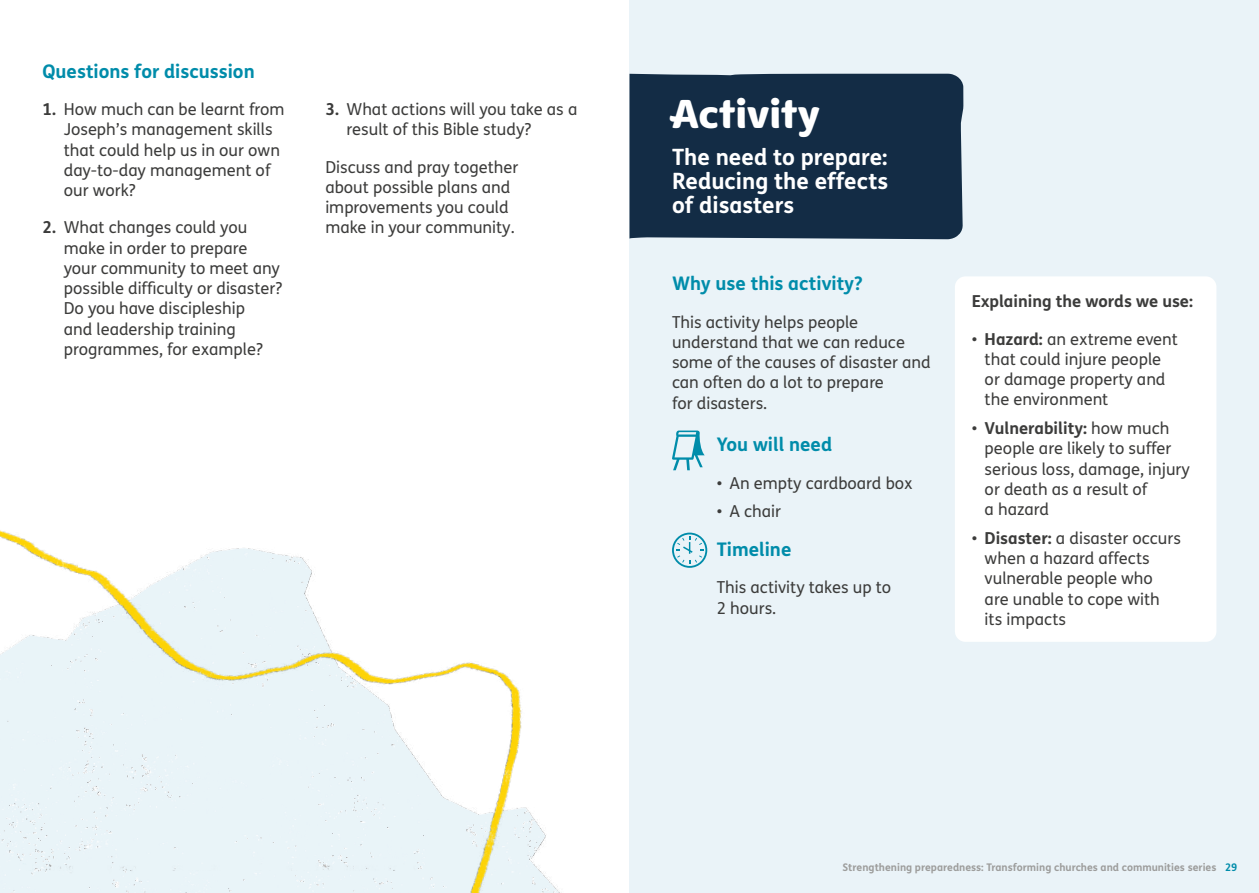
<style>
.page{position:relative;width:1259px;height:893px;background:#fff}
.page>*{position:absolute;margin:0;border:0;box-sizing:border-box;transform-origin:0 0}
.t1{font:39px "Tearfund Sans";color:#fff}
.t2{font:700 22.5px/24px "FS Me";color:#fff;text-align:justify}
.t3{font:700 18.75px "FS Me";color:#008caa}
.t4{font:16.5px/20.2px "FS Me";color:#3c3c3b}
.t5{font:700 16.5px "FS Me";color:#3c3c3b}
.t6{font:700 10.5px "FS Me";color:#9d9d9c}
.s1{font-weight:700}
.s2{color:#008caa}
</style>
<div class="page">
<div style="left:629px;top:0;width:630px;height:893px;background:#eaf3f8"></div>
<div style="left:629px;top:74px;width:334px;height:165px;background:#132c45"></div>
<img style="left:0;top:530px;width:560px;height:363px">
<svg style="left:672px;top:533px;width:35px;height:35px"></svg>
<svg style="left:672px;top:431px;width:33px;height:39px"></svg>
<div style="left:955px;top:276px;width:261px;height:366px;background:#fff;border-radius:11px"></div>
<p class="t3" style="left:43px;top:57px;width:214px">Questions for discussion</p>
<p class="t4" style="left:43px;top:99px;width:243px"><span class="s1">1.</span> How much can be learnt from</p>
<p class="t4" style="left:325px;top:99px;width:253px"><span class="s1">3.</span> What actions will you take as a</p>
<p class="t4" style="left:64px;top:119px;width:210px">Joseph’s management skills</p>
<p class="t4" style="left:347px;top:119px;width:186px">result of this Bible study?</p>
<p class="t4" style="left:64px;top:139px;width:218px">that could help us in our own day-to-day management of</p>
<p class="t4" style="left:325px;top:156px;width:194px">Discuss and pray together</p>
<p class="t4" style="left:64px;top:180px;width:73px">our work?</p>
<p class="t4" style="left:325px;top:177px;width:186px">about possible plans and improvements you could</p>
<p class="t4" style="left:42px;top:217px;width:206px"><span class="s1">2.</span> What changes could you</p>
<p class="t4" style="left:325px;top:217px;width:191px">make in your community.</p>
<p class="t4" style="left:64px;top:237px;width:220px">make in order to prepare your community to meet any possible difficulty or disaster?<br>Do you have discipleship<br>and leadership training programmes, for example?</p>
<h1 class="t1" style="left:672px;top:79px;width:149px">Activity</h1>
<h2 class="t2" style="left:672px;top:144px;width:218px">The need to prepare:<br>Reducing the effects of disasters</h2>
<p class="t3" style="left:672px;top:269px;width:192px">Why use this activity?</p>
<p class="t4" style="left:672px;top:311px;width:260px">This activity helps people understand that we can reduce some of the causes of disaster and can often do a lot to prepare<br>for disasters.</p>
<p class="t3" style="left:716px;top:430px;width:117px">You will need</p>
<p class="t4" style="left:716px;top:472px;width:197px">• An empty cardboard box</p>
<p class="t4" style="left:716px;top:501px;width:66px">• A chair</p>
<p class="t3" style="left:716px;top:535px;width:76px">Timeline</p>
<p class="t4" style="left:716px;top:577px;width:176px">This activity takes up to<br>2 hours.</p>
<p class="t5" style="left:972px;top:289px;width:223px">Explaining the words we use:</p>
<p class="t4" style="left:984px;top:328px;width:195px;text-indent:-13px">• <span class="s1">Hazard:</span> an extreme event that could injure people or damage property and the environment</p>
<p class="t4" style="left:984px;top:418px;width:207px;text-indent:-13px">• <span class="s1">Vulnerability:</span> how much people are likely to suffer serious loss, damage, injury or death as a result of<br>a hazard</p>
<p class="t4" style="left:984px;top:528px;width:198px;text-indent:-13px">• <span class="s1">Disaster:</span> a disaster occurs when a hazard affects vulnerable people who are unable to cope with its impacts</p>
<p class="t6" style="left:842px;top:859px;width:396px">Strengthening preparedness: Transforming churches and communities series <span class="s2">29</span></p>
</div>
